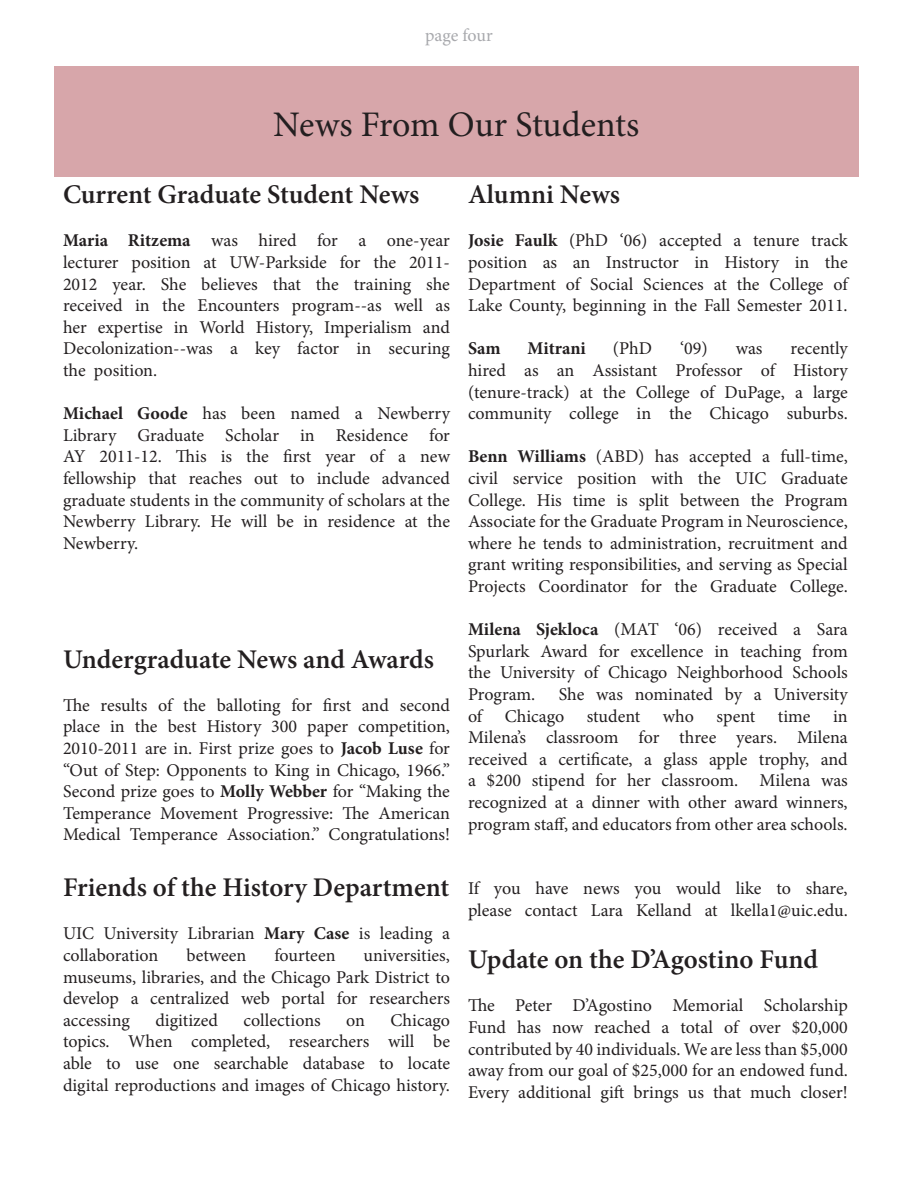
<style>
.page{position:relative;width:918px;height:1188px;background:#fff}
.page>*{position:absolute;margin:0;border:0;box-sizing:border-box;transform-origin:0 0}
.t1{font:36px "Minion Pro";color:#231f20}
.t2{font:600 27px "Minion Pro";color:#231f20}
.t3{font:18px/21.6px "Minion Pro";color:#231f20}
.t4{font:700 18px "Minion Pro";color:#231f20}
.t5{font:18px "Minion Pro";letter-spacing:-.005em;color:#a8a9ad}
.s1{font-weight:700}
</style>
<div class="page">
<div style="left:54px;top:67px;width:805px;height:110px;background:#d7a6aa"></div>
<p class="t5" style="left:425px;top:23px;width:69px">page four</p>
<p class="t1" style="left:273px;top:100px;width:367px">News From Our Students</p>
<p class="t2" style="left:63px;top:176px;width:358px">Current Graduate Student News</p>
<p class="t3" style="left:63px;top:230px;width:388px"><span class="s1">Maria Ritzema</span> was hired for a one-year</p>
<p class="t3" style="left:63px;top:252px;width:388px">lecturer position at UW-Parkside for the 2011-<br>2012 year. She believes that the training she</p>
<p class="t3" style="left:63px;top:295px;width:388px">received in the Encounters program--as well as her expertise in World History, Imperialism and</p>
<p class="t3" style="left:63px;top:338px;width:389px">Decolonization--was a key factor in securing</p>
<p class="t3" style="left:63px;top:360px;width:96px">the position.</p>
<p class="t3" style="left:63px;top:403px;width:389px"><span class="s1">Michael Goode</span> has been named a Newberry</p>
<p class="t3" style="left:63px;top:424px;width:389px">Library Graduate Scholar in Residence for<br>AY 2011-12. This is the first year of a new</p>
<p class="t3" style="left:63px;top:468px;width:388px">fellowship that reaches out to include advanced</p>
<p class="t3" style="left:63px;top:489px;width:388px">graduate students in the community of scholars at the</p>
<p class="t3" style="left:63px;top:511px;width:389px">Newberry Library. He will be in residence at the</p>
<p class="t3" style="left:63px;top:532px;width:77px">Newberry.</p>
<p class="t2" style="left:63px;top:640px;width:372px">Undergraduate News and Awards</p>
<p class="t3" style="left:63px;top:694px;width:389px;text-align:justify">The results of the balloting for first and second place in the best History 300 paper competition, 2010-2011 are in. First prize goes to <span class="s1">Jacob Luse</span> for “Out of Step: Opponents to King in Chicago, 1966.”</p>
<p class="t3" style="left:63px;top:781px;width:389px;text-align:justify">Second prize goes to <span class="s1">Molly Webber</span> for “Making the Temperance Movement Progressive: The American Medical Temperance Association.” Congratulations!</p>
<p class="t2" style="left:63px;top:869px;width:388px">Friends of the History Department</p>
<p class="t3" style="left:63px;top:923px;width:388px">UIC University Librarian <span class="s1">Mary Case</span> is leading a</p>
<p class="t3" style="left:63px;top:945px;width:97px">collaboration</p>
<p class="t3" style="left:186px;top:945px;width:61px">between</p>
<p class="t3" style="left:274px;top:945px;width:63px">fourteen</p>
<p class="t3" style="left:364px;top:945px;width:88px">universities,</p>
<p class="t3" style="left:63px;top:966px;width:388px">museums, libraries, and the Chicago Park District to</p>
<p class="t3" style="left:63px;top:988px;width:388px">develop a centralized web portal for researchers</p>
<p class="t3" style="left:63px;top:1009px;width:68px">accessing</p>
<p class="t3" style="left:155px;top:1009px;width:64px">digitized</p>
<p class="t3" style="left:244px;top:1009px;width:79px">collections</p>
<p class="t3" style="left:346px;top:1009px;width:20px">on</p>
<p class="t3" style="left:63px;top:1009px;width:389px;text-align:justify;text-indent:328px">Chicago topics. When completed, researchers will be able to use one searchable database to locate</p>
<p class="t3" style="left:63px;top:1074px;width:389px">digital reproductions and images of Chicago history.</p>
<p class="t2" style="left:468px;top:176px;width:153px">Alumni News</p>
<p class="t3" style="left:468px;top:230px;width:381px"><span class="s1">Josie Faulk</span> (PhD ‘06) accepted a tenure track</p>
<p class="t3" style="left:468px;top:252px;width:381px">position as an Instructor in History in the</p>
<p class="t3" style="left:468px;top:273px;width:381px">Department of Social Sciences at the College of<br>Lake County, beginning in the Fall Semester 2011.</p>
<p class="t4" style="left:468px;top:336px;width:34px">Sam</p>
<p class="t4" style="left:528px;top:336px;width:60px">Mitrani</p>
<p class="t3" style="left:613px;top:338px;width:41px">(PhD</p>
<p class="t3" style="left:680px;top:338px;width:29px">‘09)</p>
<p class="t3" style="left:736px;top:338px;width:28px">was</p>
<p class="t3" style="left:468px;top:338px;width:381px;text-align:right">recently<br>hired as an Assistant Professor of History</p>
<p class="t3" style="left:468px;top:381px;width:381px">(tenure-track) at the College of DuPage, a large community college in the Chicago suburbs.</p>
<p class="t3" style="left:468px;top:446px;width:381px"><span class="s1">Benn Williams</span> (ABD) has accepted a full-time, civil service position with the UIC Graduate</p>
<p class="t3" style="left:468px;top:489px;width:381px">College. His time is split between the Program</p>
<p class="t3" style="left:468px;top:511px;width:381px;text-align:justify">Associate for the Graduate Program in Neuroscience, where he tends to administration, recruitment and grant writing responsibilities, and serving as Special Projects Coordinator for the Graduate College.</p>
<p class="t3" style="left:468px;top:619px;width:381px"><span class="s1">Milena Sjekloca</span> (MAT ‘06) received a Sara</p>
<p class="t3" style="left:468px;top:640px;width:381px">Spurlark Award for excellence in teaching from the University of Chicago Neighborhood Schools</p>
<p class="t3" style="left:468px;top:684px;width:69px">Program.</p>
<p class="t3" style="left:559px;top:684px;width:290px">She was nominated by a University</p>
<p class="t3" style="left:468px;top:705px;width:16px">of</p>
<p class="t3" style="left:505px;top:705px;width:61px">Chicago</p>
<p class="t3" style="left:587px;top:705px;width:55px">student</p>
<p class="t3" style="left:663px;top:705px;width:33px">who</p>
<p class="t3" style="left:717px;top:705px;width:40px">spent</p>
<p class="t3" style="left:778px;top:705px;width:34px">time</p>
<p class="t3" style="left:468px;top:705px;width:381px;text-align:right">in<br>Milena’s classroom for three years. Milena</p>
<p class="t3" style="left:468px;top:748px;width:381px;text-align:justify">received a certificate, a glass apple trophy, and a $200 stipend for her classroom. Milena was recognized at a dinner with other award winners,</p>
<p class="t3" style="left:468px;top:813px;width:381px">program staff, and educators from other area schools.</p>
<p class="t3" style="left:468px;top:878px;width:381px">If you have news you would like to share, please contact Lara Kelland at lkella1@uic.edu.</p>
<p class="t2" style="left:468px;top:941px;width:352px">Update on the D’Agostino Fund</p>
<p class="t3" style="left:468px;top:995px;width:381px">The Peter D’Agostino Memorial Scholarship<br>Fund has now reached a total of over $20,000</p>
<p class="t3" style="left:468px;top:1038px;width:381px;text-align:justify">contributed by 40 individuals. We are less than $5,000 away from our goal of $25,000 for an endowed fund.<br>Every additional gift brings us that much closer!</p>
</div>
